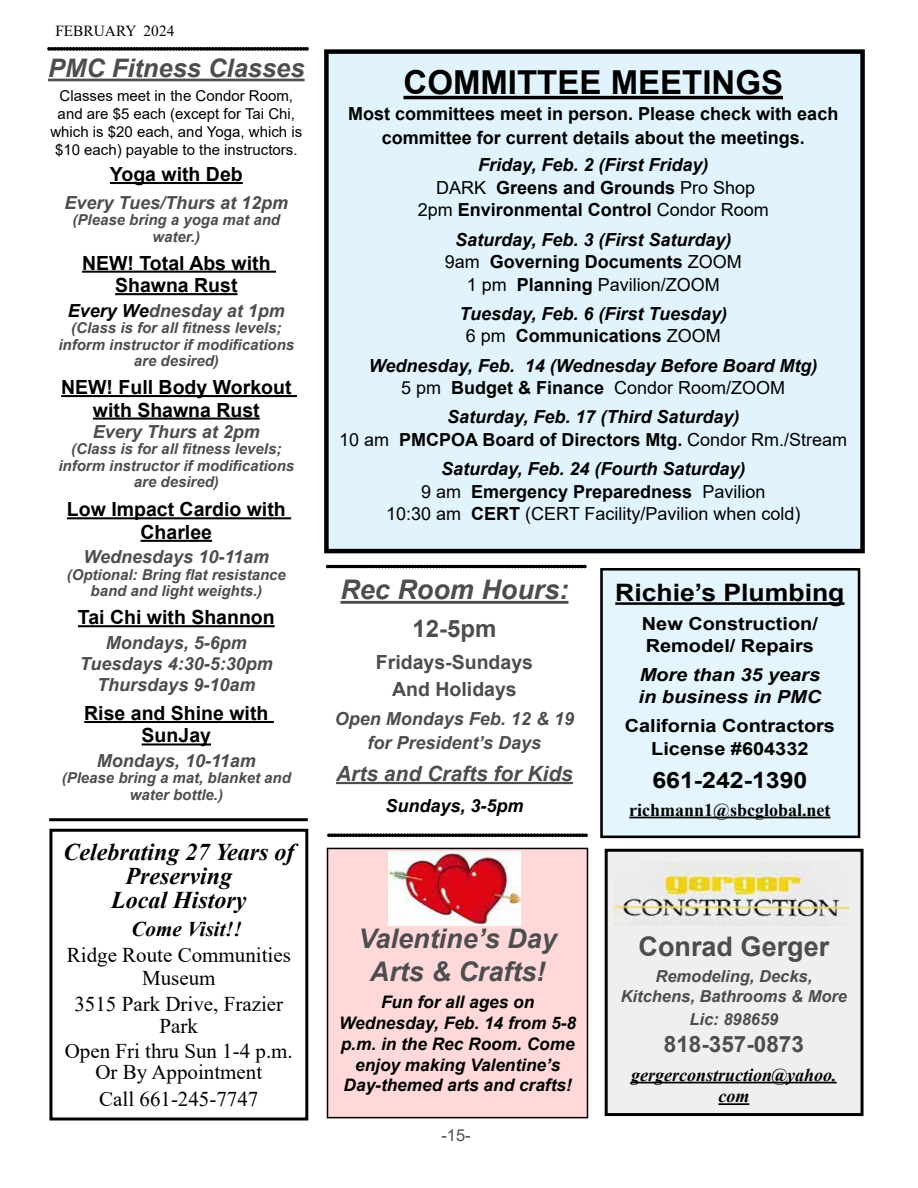
<style>
.page{position:relative;width:918px;height:1188px;background:#fff}
.page>*{position:absolute;margin:0;border:0;box-sizing:border-box;transform-origin:0 0}
.t1{font:700 33px "Arial";color:#000}
.t2{font:italic 700 27px/32.4px "Arial";color:#4d4d4f;text-align:center}
.t3{font:700 27px "Arial";color:#4d4d4f}
.t4{font:italic 700 25.5px "Arial";color:#4d4d4f}
.t5{font:italic 700 24px/24px "Times New Roman";color:#000;text-align:center}
.t6{font:700 24px "Arial";color:#000;scale:1.11 1}
.t7{font:700 24px "Arial";color:#4d4d4f}
.t8{font:700 22.5px "Arial";color:#000;scale:1.11 1}
.t9{font:700 22.5px "Arial";color:#4d4d4f}
.t10{font:21px/22.5px "Times New Roman";color:#000;text-align:center}
.t11{font:italic 700 21px "Arial";color:#4d4d4f}
.t12{font:italic 700 21px "Times New Roman";color:#000}
.t13{font:700 19.5px/22.5px "Arial";color:#000;text-align:center}
.t14{font:700 19.5px/27px "Arial";color:#4d4d4f;text-align:center}
.t15{font:italic 700 18px/22.5px "Arial";color:#000;text-align:center}
.t16{font:700 18px/22.5px "Arial";color:#000;text-align:center}
.t17{font:italic 700 18px/21px "Arial";color:#4d4d4f;text-align:center}
.t18{font:18px/22.5px "Arial";color:#000;text-align:center}
.t19{font:700 18px/22.5px "Arial";color:#000;scale:1.11 1}
.t20{font:italic 700 18px/22.5px "Arial";color:#000;scale:1.11 1}
.t21{font:italic 700 18px/21.6px "Times New Roman";color:#000;text-align:center}
.t22{font:700 18px "Times New Roman";color:#000}
.t23{font:italic 700 17.25px/21px "Arial";color:#000;text-align:center}
.t24{font:italic 700 16.5px/19.8px "Arial";color:#4d4d4f;text-align:center}
.t25{font:16.5px "Arial";color:#4d4d4f}
.t26{font:15.3px "Times New Roman";color:#000}
.t27{font:italic 700 15px/16.5px "Arial";color:#4d4d4f;text-align:center}
.t28{font:15px/18px "Arial";color:#000;text-align:center}
.s1{color:#000}
.s2{font-style:italic}
.s3{font-weight:400}
.s4{font-weight:400;font-style:normal}
.s5{font-style:normal}
.s6{font-weight:700;font-style:italic}
.s7{font-weight:700}
</style>
<div class="page">
<div style="left:328px;top:848px;width:259px;height:270px;background:#ffd9d9"></div>
<div style="left:327px;top:848px;width:261px;height:270px;border:2px solid #000"></div>
<div style="left:602px;top:569px;width:257px;height:268px;background:#e4f5fd"></div>
<div style="left:600px;top:568px;width:260px;height:270px;border:3px solid #000"></div>
<hr style="left:615px;top:602px;width:230px;height:3px;background:#000">
<hr style="left:629px;top:817px;width:202px;height:1px;background:#000">
<svg style="left:326px;top:565px;width:260px;height:3px"></svg>
<svg style="left:327px;top:834px;width:261px;height:3px"></svg>
<img style="left:388px;top:852px;width:133px;height:73px">
<hr style="left:340px;top:601px;width:228px;height:3px;background:#4d4d4f">
<hr style="left:336px;top:782px;width:237px;height:2px;background:#4d4d4f">
<hr style="left:48px;top:79px;width:257px;height:2px;background:#4d4d4f">
<hr style="left:110px;top:182px;width:133px;height:2px;background:#000">
<hr style="left:82px;top:271px;width:194px;height:2px;background:#000">
<hr style="left:115px;top:293px;width:123px;height:2px;background:#000">
<hr style="left:61px;top:395px;width:236px;height:2px;background:#000">
<hr style="left:93px;top:418px;width:167px;height:2px;background:#000">
<hr style="left:67px;top:517px;width:224px;height:2px;background:#000">
<hr style="left:141px;top:540px;width:71px;height:2px;background:#000">
<hr style="left:78px;top:625px;width:197px;height:2px;background:#000">
<hr style="left:84px;top:721px;width:190px;height:2px;background:#000">
<hr style="left:142px;top:743px;width:69px;height:3px;background:#000">
<svg style="left:47px;top:47px;width:262px;height:4px"></svg>
<div style="left:606px;top:850px;width:256px;height:265px;background:#efeff0"></div>
<div style="left:605px;top:849px;width:259px;height:267px;border:3px solid #000"></div>
<hr style="left:631px;top:1082px;width:206px;height:1px;background:#000">
<hr style="left:718px;top:1103px;width:31px;height:2px;background:#000">
<img style="left:615px;top:861px;width:234px;height:65px">
<div style="left:49px;top:829px;width:259px;height:291px;border:3px solid #000"></div>
<hr style="left:49px;top:818px;width:259px;height:3px;background:#000">
<div style="left:326px;top:52px;width:537px;height:499px;background:#e1f4fd"></div>
<div style="left:324px;top:49px;width:541px;height:504px;border:4px solid #000"></div>
<hr style="left:404px;top:96px;width:379px;height:3px;background:#000">
<p class="t26" style="left:55px;top:20px;width:121px">FEBRUARY 2024</p>
<h3 class="t4" style="left:48px;top:51px;width:258px">PMC Fitness Classes</h3>
<p class="t28" style="left:50px;top:87px;width:253px">Classes meet in the Condor Room, and are $5 each (except for Tai Chi, which is $20 each, and Yoga, which is $10 each) payable to the instructors.</p>
<p class="t13" style="left:110px;top:163px;width:134px">Yoga with Deb</p>
<p class="t17" style="left:64px;top:192px;width:225px">Every Tues/Thurs at 12pm</p>
<p class="t27" style="left:73px;top:212px;width:209px">(Please bring a yoga mat and water.)</p>
<p class="t13" style="left:82px;top:252px;width:190px">NEW! Total Abs with<br>Shawna Rust</p>
<p class="t17" style="left:68px;top:300px;width:219px"><span class="s1">Every We</span>dnesday at 1pm</p>
<p class="t27" style="left:58px;top:320px;width:237px">(Class is for all fitness levels; inform instructor if modifications are desired)</p>
<p class="t13" style="left:61px;top:376px;width:232px">NEW! Full Body Workout with Shawna Rust</p>
<p class="t17" style="left:93px;top:421px;width:169px">Every Thurs at 2pm</p>
<p class="t27" style="left:58px;top:441px;width:237px">(Class is for all fitness levels; inform instructor if modifications are desired)</p>
<p class="t13" style="left:67px;top:498px;width:220px">Low Impact Cardio with<br>Charlee</p>
<p class="t17" style="left:84px;top:547px;width:187px">Wednesdays 10-11am</p>
<p class="t27" style="left:67px;top:567px;width:221px">(Optional: Bring flat resistance band and light weights.)</p>
<p class="t13" style="left:78px;top:606px;width:198px">Tai Chi with Shannon</p>
<p class="t17" style="left:80px;top:632px;width:194px">Mondays, 5-6pm<br>Tuesdays 4:30-5:30pm<br>Thursdays 9-10am</p>
<p class="t13" style="left:84px;top:702px;width:186px">Rise and Shine with<br>SunJay</p>
<p class="t17" style="left:97px;top:751px;width:160px">Mondays, 10-11am</p>
<p class="t27" style="left:62px;top:770px;width:231px">(Please bring a mat, blanket and water bottle.)</p>
<h3 class="t5" style="left:63px;top:840px;width:232px">Celebrating 27 Years of<br>Preserving<br>Local History</h3>
<p class="t12" style="left:132px;top:914px;width:112px">Come Visit!!</p>
<p class="t10" style="left:67px;top:943px;width:226px">Ridge Route Communities<br>Museum</p>
<p class="t10" style="left:74px;top:992px;width:210px">3515 Park Drive, Frazier<br>Park</p>
<p class="t10" style="left:65px;top:1040px;width:230px;line-height:21px">Open Fri thru Sun 1-4 p.m.<br>Or By Appointment</p>
<p class="t10" style="left:99px;top:1087px;width:161px">Call 661-245-7747</p>
<h1 class="t1" style="left:404px;top:59px;width:381px">COMMITTEE MEETINGS</h1>
<p class="t16" style="left:348px;top:102px;width:492px;line-height:24px">Most committees meet in person. Please check with each committee for current details about the meetings.</p>
<p class="t16" style="left:418px;top:154px;width:353px"><span class="s2">Friday, Feb. 2 (First Friday)<br></span><span class="s3">DARK</span> Greens and Grounds <span class="s3">Pro Shop<br>2pm</span> Environmental Control <span class="s3">Condor Room</span></p>
<p class="t15" style="left:445px;top:229px;width:299px">Saturday, Feb. 3 (First Saturday)<br><span class="s4">9am</span> <span class="s5">Governing Documents</span> <span class="s4">ZOOM<br>1 pm</span> <span class="s5">Planning</span> <span class="s4">Pavilion/ZOOM</span></p>
<p class="t15" style="left:459px;top:303px;width:269px">Tuesday, Feb. 6 (First Tuesday)<br><span class="s4">6 pm</span> <span class="s5">Communications</span> <span class="s4">ZOOM</span></p>
<p class="t15" style="left:369px;top:355px;width:450px">Wednesday, Feb. 14 (Wednesday Before Board Mtg)<br><span class="s4">5 pm</span> <span class="s5">Budget &amp; Finance</span> <span class="s4">Condor Room/ZOOM</span></p>
<p class="t15" style="left:339px;top:406px;width:510px">Saturday, Feb. 17 (Third Saturday)<br><span class="s4">10 am</span> <span class="s5">PMCPOA Board of Directors Mtg.</span> <span class="s4">Condor Rm./Stream</span></p>
<p class="t18" style="left:386px;top:457px;width:416px"><span class="s6">Saturday, Feb. 24 (Fourth Saturday)<br></span>9 am <span class="s7">Emergency Preparedness</span> Pavilion<br>10:30 am <span class="s7">CERT</span> (CERT Facility/Pavilion when cold)</p>
<h2 class="t2" style="left:340px;top:575px;width:230px">Rec Room Hours:</h2>
<h3 class="t7" style="left:412px;top:612px;width:86px">12-5pm</h3>
<p class="t14" style="left:376px;top:649px;width:159px">Fridays-Sundays<br>And Holidays</p>
<p class="t17" style="left:335px;top:707px;width:241px;line-height:24px">Open Mondays Feb. 12 &amp; 19 for President’s Days</p>
<p class="t11" style="left:336px;top:759px;width:238px">Arts and Crafts for Kids</p>
<p class="t15" style="left:385px;top:795px;width:140px">Sundays, 3-5pm</p>
<h3 class="t6" style="left:615px;top:576px;width:208px">Richie’s Plumbing</h3>
<p class="t19" style="left:642px;top:612px;width:160px">New Construction/<br>Remodel/ Repairs</p>
<p class="t20" style="left:639px;top:664px;width:166px">More than 35 years in business in PMC</p>
<p class="t19" style="left:625px;top:715px;width:191px;text-align:center">California Contractors<br>License #604332</p>
<p class="t8" style="left:652px;top:764px;width:141px">661-242-1390</p>
<p class="t22" style="left:629px;top:797px;width:203px">richmann1@sbcglobal.net</p>
<h2 class="t2" style="left:359px;top:924px;width:200px">Valentine’s Day<br>Arts &amp; Crafts!</h2>
<p class="t23" style="left:339px;top:991px;width:238px">Fun for all ages on<br>Wednesday, Feb. 14 from 5-8 p.m. in the Rec Room. Come enjoy making Valentine’s<br>Day-themed arts and crafts!</p>
<p class="t25" style="left:441px;top:1123px;width:31px">-15-</p>
<h2 class="t3" style="left:639px;top:927px;width:192px">Conrad Gerger</h2>
<p class="t24" style="left:621px;top:967px;width:228px">Remodeling, Decks,<br>Kitchens, Bathrooms &amp; More</p>
<p class="t24" style="left:689px;top:1010px;width:90px">Lic: 898659</p>
<p class="t9" style="left:664px;top:1029px;width:142px">818-357-0873</p>
<p class="t21" style="left:631px;top:1063px;width:207px">gergerconstruction@yahoo. com</p>
</div>
